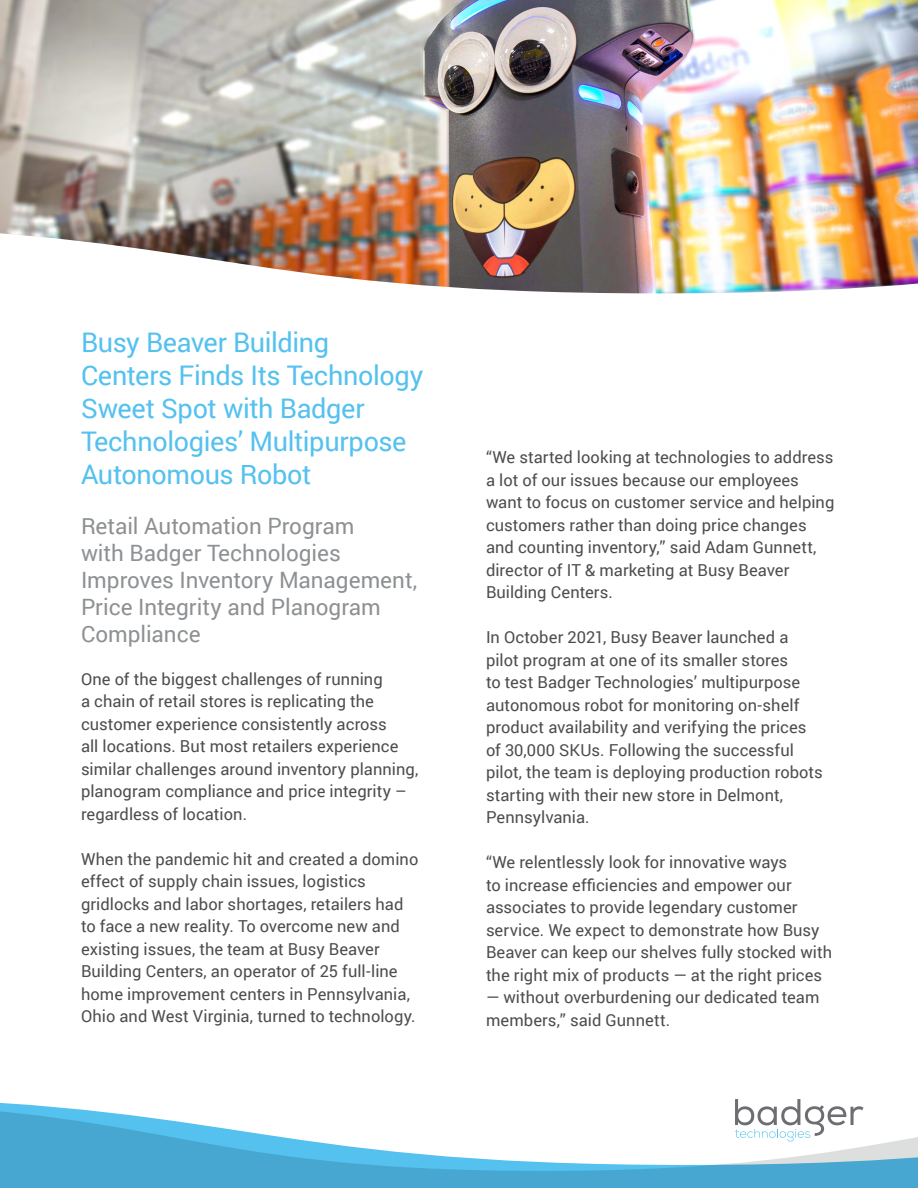
<style>
.page{position:relative;width:918px;height:1188px;background:#fff}
.page>*{position:absolute;margin:0;border:0;box-sizing:border-box;transform-origin:0 0}
.t1{font:27px/33px "Roboto";letter-spacing:-.015em;color:#54c1ef}
.t2{font:22.5px/27px "Roboto";color:#8e9193}
.t3{font:16.5px/22.5px "Roboto";letter-spacing:.005em;color:#4d4d4f}
</style>
<div class="page">
<svg style="left:0;top:1099px;width:918px;height:89px"></svg>
<img style="left:0;top:0;width:918px;height:225px">
<img style="left:0;top:225px;width:918px;height:69px">
<h1 class="t1" style="left:81px;top:325px;width:344px">Busy Beaver Building<br>Centers Finds Its Technology<br>Sweet Spot with Badger<br>Technologies’ Multipurpose<br>Autonomous Robot</h1>
<h2 class="t2" style="left:81px;top:512px;width:338px">Retail Automation Program<br>with Badger Technologies<br>Improves Inventory Management,<br>Price Integrity and Planogram<br>Compliance</h2>
<p class="t3" style="left:81px;top:667px;width:339px">One of the biggest challenges of running<br>a chain of retail stores is replicating the customer experience consistently across<br>all locations. But most retailers experience similar challenges around inventory planning, planogram compliance and price integrity – regardless of location.</p>
<p class="t3" style="left:81px;top:847px;width:339px">When the pandemic hit and created a domino effect of supply chain issues, logistics gridlocks and labor shortages, retailers had to face a new reality. To overcome new and existing issues, the team at Busy Beaver Building Centers, an operator of 25 full-line home improvement centers in Pennsylvania, Ohio and West Virginia, turned to technology.</p>
<p class="t3" style="left:486px;top:446px;width:350px">“We started looking at technologies to address a lot of our issues because our employees want to focus on customer service and helping customers rather than doing price changes and counting inventory,” said Adam Gunnett, director of IT &amp; marketing at Busy Beaver Building Centers.</p>
<p class="t3" style="left:486px;top:626px;width:338px">In October 2021, Busy Beaver launched a pilot program at one of its smaller stores<br>to test Badger Technologies’ multipurpose autonomous robot for monitoring on-shelf product availability and verifying the prices of 30,000 SKUs. Following the successful pilot, the team is deploying production robots starting with their new store in Delmont, Pennsylvania.</p>
<p class="t3" style="left:486px;top:851px;width:348px">“We relentlessly look for innovative ways<br>to increase efficiencies and empower our associates to provide legendary customer service. We expect to demonstrate how Busy Beaver can keep our shelves fully stocked with the right mix of products — at the right prices</p>
<p class="t3" style="left:486px;top:986px;width:335px">— without overburdening our dedicated team members,” said Gunnett.</p>
</div>
